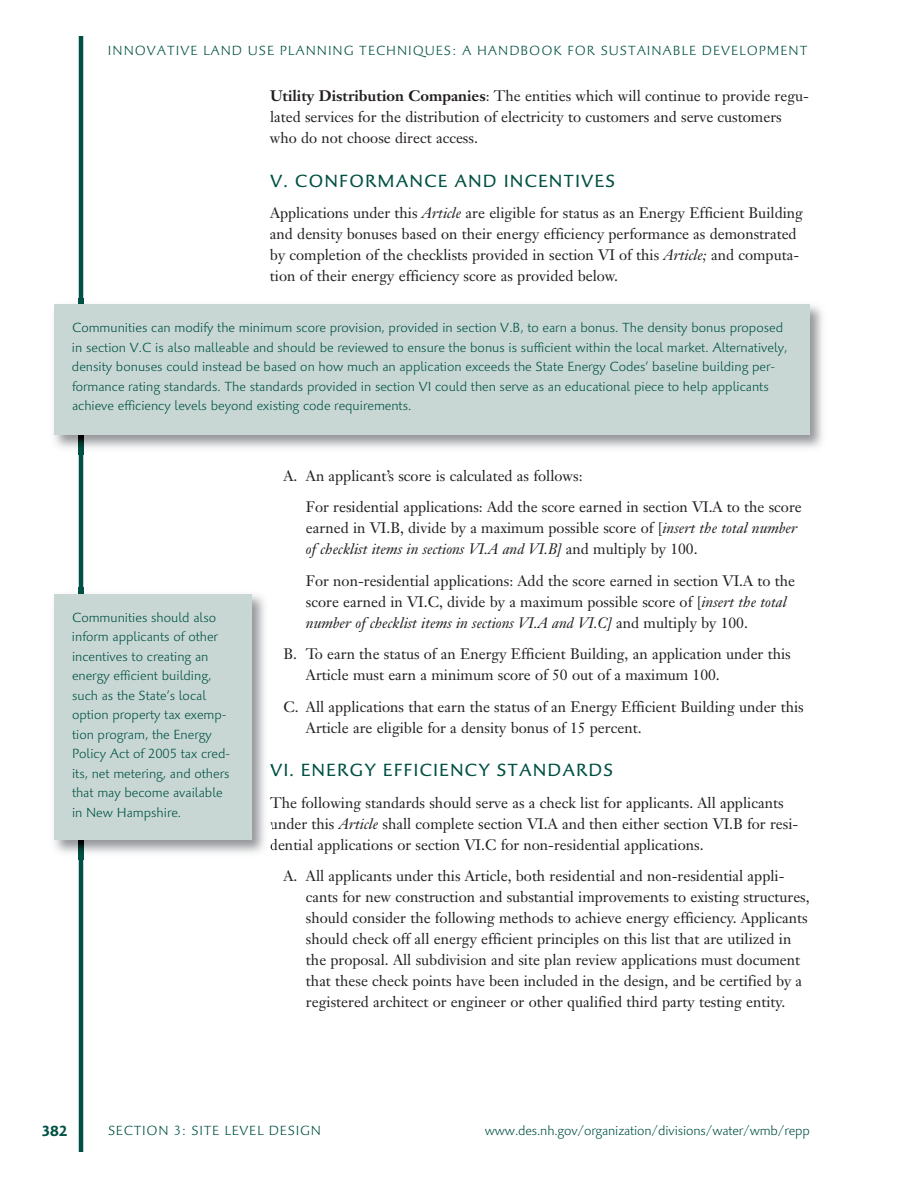
<style>
.page{position:relative;width:918px;height:1188px;background:#fff}
.page>*{position:absolute;margin:0;border:0;box-sizing:border-box;transform-origin:0 0}
.t1{font:18px "Palatino Sans Com";letter-spacing:.055em;color:#005143}
.t2{font:15px/21px "Janson Text";color:#231f20}
.t3{font:700 15px "Palatino Sans Com";color:#005143}
.t4{font:300 13.5px/19.5px "Palatino Sans Com";color:#005143}
.t5{font:300 13.5px "Palatino Sans Com";letter-spacing:.07em;color:#005143}
.t6{font:300 13.5px "Palatino Sans Com";letter-spacing:.055em;color:#005143}
.s1{font-weight:700}
.s2{font-style:italic}
</style>
<div class="page">
<hr style="left:79px;top:36px;width:4px;height:1116px;background:#005143">
<img style="left:54px;top:298px;width:769px;height:156px">
<div style="left:54px;top:304px;width:756px;height:131px;background:#c8d7d4"></div>
<img style="left:54px;top:588px;width:217px;height:271px">
<div style="left:54px;top:594px;width:198px;height:246px;background:#c8d7d4"></div>
<p class="t5" style="left:108px;top:42px;width:701px">INNOVATIVE LAND USE PLANNING TECHNIQUES: A HANDBOOK FOR SUSTAINABLE DEVELOPMENT</p>
<p class="t2" style="left:270px;top:87px;width:541px"><span class="s1">Utility Distribution Companies</span>: The entities which will continue to provide regu&shy;lated services for the distribution of electricity to customers and serve customers who do not choose direct access.</p>
<p class="t1" style="left:270px;top:170px;width:347px">V. CONFORMANCE AND INCENTIVES</p>
<p class="t2" style="left:270px;top:204px;width:535px">Applications under this <span class="s2">Article</span> are eligible for status as an Energy Efficient Building and density bonuses based on their energy efficiency performance as demonstrated by completion of the checklists provided in section VI of this <span class="s2">Article;</span> and computa&shy;tion of their energy efficiency score as provided below.</p>
<p class="t4" style="left:72px;top:318px;width:717px">Communities can modify the minimum score provision, provided in section V.B, to earn a bonus. The density bonus proposed in section V.C is also malleable and should be reviewed to ensure the bonus is sufficient within the local market. Alternatively, density bonuses could instead be based on how much an application exceeds the State Energy Codes’ baseline building per&shy;formance rating standards. The standards provided in section VI could then serve as an educational piece to help applicants achieve efficiency levels beyond existing code requirements.</p>
<p class="t4" style="left:72px;top:607px;width:160px">Communities should also inform applicants of other incentives to creating an energy efficient building, such as the State’s local option property tax exemp&shy;tion program, the Energy<br>Policy Act of 2005 tax cred&shy;its, net metering, and others that may become available in New Hampshire.</p>
<p class="t2" style="left:306px;top:461px;width:497px;line-height:31.5px;text-indent:-22px">A. An applicant’s score is calculated as follows:<br>For residential applications: Add the score earned in section VI.A to the score</p>
<p class="t2" style="left:306px;top:519px;width:493px">earned in VI.B, divide by a maximum possible score of [<span class="s2">insert the total number of checklist items in sections VI.A and VI.B]</span> and multiply by 100.</p>
<p class="t2" style="left:306px;top:572px;width:491px">For non-residential applications: Add the score earned in section VI.A to the score earned in VI.C, divide by a maximum possible score of [<span class="s2">insert the total number of checklist items in sections VI.A and VI.C]</span> and multiply by 100.</p>
<p class="t2" style="left:306px;top:645px;width:486px;text-indent:-22px">B. To earn the status of an Energy Efficient Building, an application under this<br>Article must earn a minimum score of 50 out of a maximum 100.</p>
<p class="t2" style="left:306px;top:698px;width:499px;text-indent:-22px">C. All applications that earn the status of an Energy Efficient Building under this<br>Article are eligible for a density bonus of 15 percent.</p>
<p class="t1" style="left:270px;top:759px;width:345px">VI. ENERGY EFFICIENCY STANDARDS</p>
<p class="t2" style="left:270px;top:794px;width:530px">The following standards should serve as a check list for applicants. All applicants under this <span class="s2">Article</span> shall complete section VI.A and then either section VI.B for resi&shy;dential applications or section VI.C for non-residential applications.</p>
<p class="t2" style="left:306px;top:867px;width:505px;text-indent:-22px">A. All applicants under this Article, both residential and non-residential appli&shy;cants for new construction and substantial improvements to existing structures, should consider the following methods to achieve energy efficiency. Applicants should check off all energy efficient principles on this list that are utilized in the proposal. All subdivision and site plan review applications must document that these check points have been included in the design, and be certified by a registered architect or engineer or other qualified third party testing entity.</p>
<p class="t3" style="left:41px;top:1121px;width:28px">382</p>
<p class="t6" style="left:108px;top:1122px;width:214px">SECTION 3: SITE LEVEL DESIGN</p>
<p class="t4" style="left:485px;top:1120px;width:327px">www.des.nh.gov/organization/divisions/water/wmb/repp</p>
</div>
